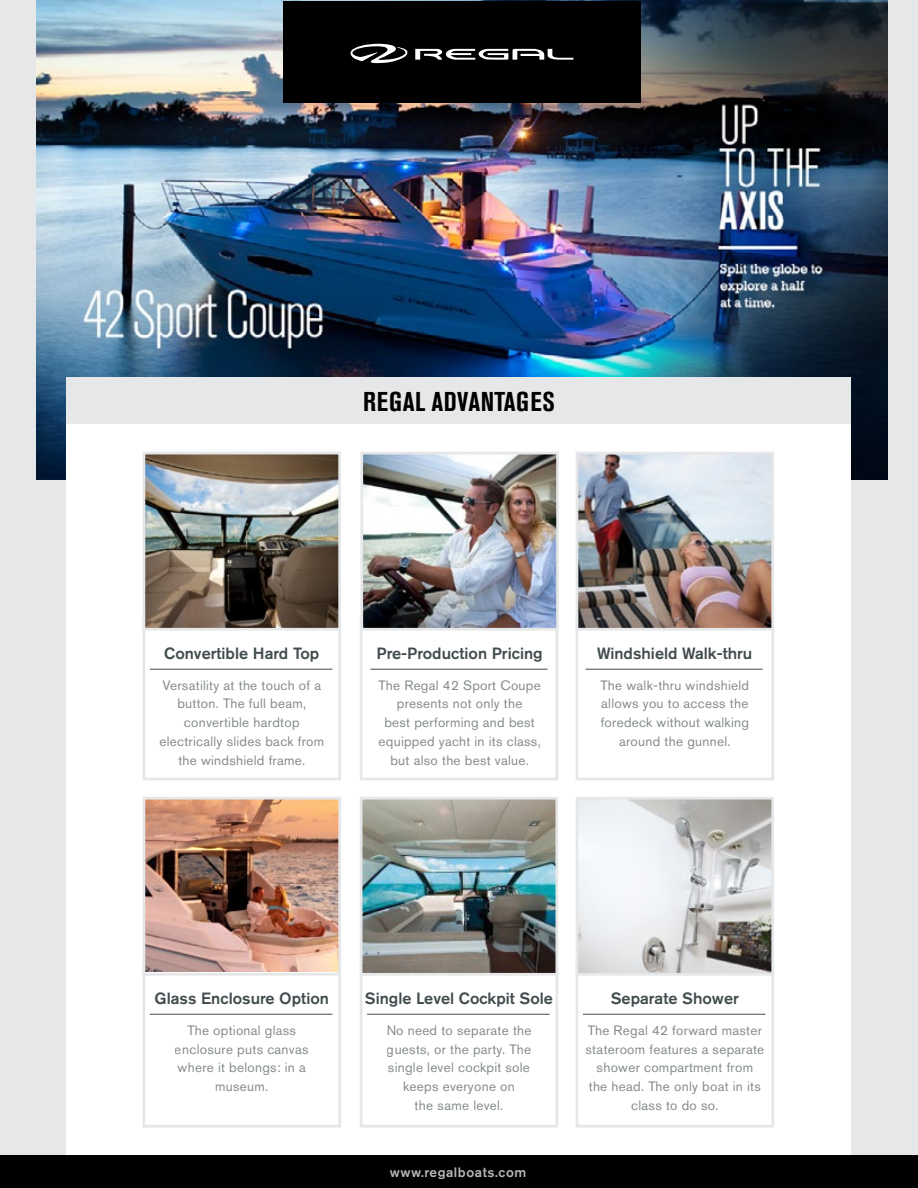
<style>
.page{position:relative;width:918px;height:1188px;background:#e6e7e8}
.page>*{position:absolute;margin:0;border:0;box-sizing:border-box;transform-origin:0 0}
.t1{font:700 condensed 27px "Akzidenz Grotesk Pro";letter-spacing:.02em;color:#000}
.t2{font:500 16.2px "Akzidenz Grotesk Pro";color:#424b4e}
.t3{font:13.5px/18.9px "Akzidenz Grotesk Pro";letter-spacing:.02em;color:#424b4e;text-align:center}
.t4{font:500 13.5px "Akzidenz Grotesk Pro";letter-spacing:.04em;color:#e5e5e5}
</style>
<div class="page">
<img style="left:36px;top:0;width:852px;height:480px">
<div style="left:67px;top:418px;width:784px;height:770px;background:#fff"></div>
<div style="left:143px;top:617px;width:198px;height:163px;border:3px solid #e6e7e8"></div>
<div style="left:143px;top:964px;width:198px;height:164px;border:3px solid #e6e7e8"></div>
<div style="left:360px;top:964px;width:198px;height:164px;border:3px solid #e6e7e8"></div>
<div style="left:576px;top:964px;width:198px;height:164px;border:3px solid #e6e7e8"></div>
<div style="left:360px;top:617px;width:198px;height:163px;border:3px solid #e6e7e8"></div>
<div style="left:576px;top:617px;width:198px;height:163px;border:3px solid #e6e7e8"></div>
<div style="left:0;top:1155px;width:918px;height:33px;background:#000"></div>
<div style="left:67px;top:377px;width:784px;height:47px;background:#e6e7e8"></div>
<div style="left:283px;top:1px;width:358px;height:102px;background:#000"></div>
<img style="left:147px;top:456px;width:190px;height:171px">
<div style="left:143px;top:452px;width:198px;height:179px;border:3px solid #e6e7e8"></div>
<img style="left:147px;top:801px;width:190px;height:171px">
<div style="left:143px;top:797px;width:198px;height:179px;border:3px solid #e6e7e8"></div>
<img style="left:364px;top:801px;width:190px;height:171px">
<div style="left:360px;top:797px;width:198px;height:179px;border:3px solid #e6e7e8"></div>
<img style="left:580px;top:801px;width:190px;height:171px">
<div style="left:576px;top:797px;width:198px;height:179px;border:3px solid #e6e7e8"></div>
<img style="left:364px;top:456px;width:191px;height:171px">
<div style="left:360px;top:452px;width:199px;height:179px;border:3px solid #e6e7e8"></div>
<img style="left:580px;top:456px;width:190px;height:171px">
<div style="left:576px;top:452px;width:198px;height:179px;border:3px solid #e6e7e8"></div>
<hr style="left:150px;top:669px;width:182px;height:1px;background:#424b4e">
<hr style="left:150px;top:1014px;width:182px;height:1px;background:#424b4e">
<hr style="left:367px;top:1014px;width:183px;height:1px;background:#424b4e">
<hr style="left:583px;top:1014px;width:182px;height:1px;background:#424b4e">
<hr style="left:370px;top:669px;width:178px;height:1px;background:#424b4e">
<hr style="left:586px;top:669px;width:177px;height:1px;background:#424b4e">
<svg style="left:415px;top:49px;width:158px;height:11px"></svg>
<svg style="left:351px;top:44px;width:57px;height:19px"></svg>
<h1 class="t1" style="left:363px;top:384px;width:193px">REGAL ADVANTAGES</h1>
<p class="t2" style="left:164px;top:643px;width:157px">Convertible Hard Top</p>
<p class="t3" style="left:159px;top:675px;width:166px">Versatility at the touch of a button. The full beam, convertible hardtop electrically slides back from the windshield frame.</p>
<p class="t2" style="left:377px;top:643px;width:168px">Pre-Production Pricing</p>
<p class="t2" style="left:597px;top:643px;width:157px">Windshield Walk-thru</p>
<p class="t3" style="left:379px;top:675px;width:164px">The Regal 42 Sport Coupe presents not only the<br>best performing and best equipped yacht in its class, but also the best value.</p>
<p class="t3" style="left:601px;top:675px;width:150px">The walk-thru windshield allows you to access the foredeck without walking around the gunnel.</p>
<p class="t2" style="left:155px;top:988px;width:176px">Glass Enclosure Option</p>
<p class="t2" style="left:365px;top:988px;width:190px">Single Level Cockpit Sole</p>
<p class="t2" style="left:611px;top:988px;width:130px">Separate Shower</p>
<p class="t3" style="left:175px;top:1020px;width:135px">The optional glass enclosure puts canvas where it belongs: in a museum.</p>
<p class="t3" style="left:386px;top:1020px;width:147px">No need to separate the guests, or the party. The single level cockpit sole keeps everyone on<br>the same level.</p>
<p class="t3" style="left:585px;top:1020px;width:180px">The Regal 42 forward master stateroom features a separate shower compartment from<br>the head. The only boat in its class to do so.</p>
<p class="t4" style="left:390px;top:1163px;width:138px">www.regalboats.com</p>
</div>
